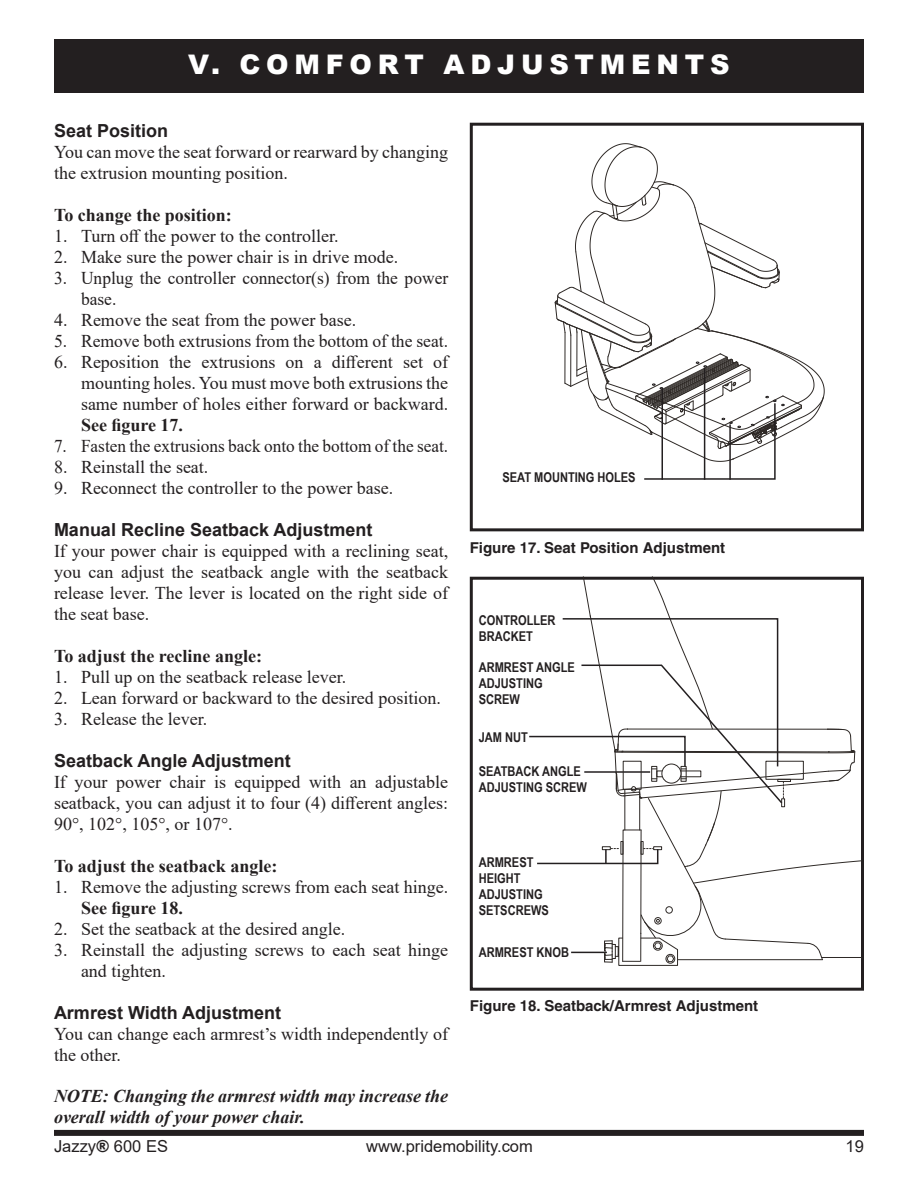
<style>
.page{position:relative;width:918px;height:1188px;background:#fff}
.page>*{position:absolute;margin:0;border:0;box-sizing:border-box;transform-origin:0 0}
.t1{font:900 27px "Arial";letter-spacing:.215em;color:#fff}
.t2{font:18px/21px "Times New Roman";color:#231f20}
.t3{font:700 18px "Times New Roman";color:#231f20}
.t4{font:700 18px "Arial";color:#231f20}
.t5{font:italic 700 18px/21px "Times New Roman";color:#231f20}
.t6{font:18px "Times New Roman";color:#231f20;scale:.96 1}
.t7{font:16.5px "Arial";color:#231f20}
.t8{font:700 15px "Helvetica";color:#231f20}
.t9{font:700 13.5px/16.2px "Arial Narrow";color:#231f20}
.s1{font-weight:900}
</style>
<div class="page">
<div style="left:54px;top:39px;width:810px;height:54px;background:#231f20"></div>
<div style="left:54px;top:1130px;width:810px;height:6px;background:#231f20"></div>
<div style="left:470px;top:123px;width:394px;height:408px;border:3px solid #231f20"></div>
<div style="left:470px;top:577px;width:394px;height:414px;border:3px solid #231f20"></div>
<svg style="left:554px;top:143px;width:271px;height:337px"></svg>
<hr style="left:729px;top:424px;width:2px;height:56px;background:#231f20">
<hr style="left:704px;top:368px;width:1px;height:112px;background:#231f20">
<hr style="left:662px;top:388px;width:1px;height:92px;background:#231f20">
<svg style="left:528px;top:577px;width:334px;height:389px"></svg>
<h1 class="t1" style="left:188px;top:45px;width:543px">V. COMFORT ADJUSTMENTS</h1>
<p class="t4" style="left:54px;top:118px;width:116px">Seat Position</p>
<p class="t2" style="left:54px;top:141px;width:396px">You can move the seat forward or rearward by changing the extrusion mounting position.</p>
<p class="t3" style="left:54px;top:202px;width:179px">To change the position:</p>
<p class="t2" style="left:54px;top:225px;width:286px">1. Turn off the power to the controller.</p>
<p class="t2" style="left:54px;top:246px;width:346px">2. Make sure the power chair is in drive mode.</p>
<p class="t2" style="left:81px;top:267px;width:369px;text-indent:-27px">3. Unplug the controller connector(s) from the power base.</p>
<p class="t2" style="left:54px;top:309px;width:304px">4. Remove the seat from the power base.</p>
<p class="t2" style="left:54px;top:330px;width:396px">5. Remove both extrusions from the bottom of the seat.</p>
<p class="t2" style="left:81px;top:351px;width:369px;text-align:justify;text-indent:-27px">6. Reposition the extrusions on a different set of mounting holes. You must move both extrusions the same number of holes either forward or backward.</p>
<p class="t3" style="left:81px;top:412px;width:104px">See figure 17.</p>
<p class="t6" style="left:54px;top:434px;width:412px">7. Fasten the extrusions back onto the bottom of the seat.</p>
<p class="t2" style="left:54px;top:456px;width:156px">8. Reinstall the seat.</p>
<p class="t2" style="left:54px;top:477px;width:341px">9. Reconnect the controller to the power base.</p>
<p class="t4" style="left:54px;top:517px;width:320px">Manual Recline Seatback Adjustment</p>
<p class="t2" style="left:54px;top:540px;width:396px;text-align:justify">If your power chair is equipped with a reclining seat, you can adjust the seatback angle with the seatback release lever. The lever is located on the right side of the seat base.</p>
<p class="t3" style="left:54px;top:643px;width:210px">To adjust the recline angle:</p>
<p class="t2" style="left:54px;top:666px;width:294px">1. Pull up on the seatback release lever.</p>
<p class="t2" style="left:54px;top:687px;width:388px">2. Lean forward or backward to the desired position.</p>
<p class="t2" style="left:54px;top:708px;width:155px">3. Release the lever.</p>
<p class="t4" style="left:54px;top:748px;width:238px">Seatback Angle Adjustment</p>
<p class="t2" style="left:54px;top:771px;width:396px;text-align:justify">If your power chair is equipped with an adjustable seatback, you can adjust it to four (4) different angles:<br>90°, 102°, 105°, or 107°.</p>
<p class="t3" style="left:54px;top:853px;width:225px">To adjust the seatback angle:</p>
<p class="t2" style="left:54px;top:876px;width:396px">1. Remove the adjusting screws from each seat hinge.</p>
<p class="t3" style="left:81px;top:895px;width:104px">See figure 18.</p>
<p class="t2" style="left:54px;top:918px;width:293px">2. Set the seatback at the desired angle.</p>
<p class="t2" style="left:81px;top:939px;width:369px;text-indent:-27px">3. Reinstall the adjusting screws to each seat hinge and tighten.</p>
<p class="t4" style="left:54px;top:1000px;width:229px">Armrest Width Adjustment</p>
<p class="t2" style="left:54px;top:1023px;width:396px">You can change each armrest’s width independently of the other.</p>
<p class="t5" style="left:54px;top:1085px;width:396px">NOTE: Changing the armrest width may increase the overall width of your power chair.</p>
<p class="t9" style="left:502px;top:469px;width:135px">SEAT MOUNTING HOLES</p>
<p class="t8" style="left:470px;top:539px;width:257px">Figure 17. Seat Position Adjustment</p>
<p class="t9" style="left:479px;top:611px;width:78px">CONTROLLER<br>BRACKET</p>
<p class="t9" style="left:479px;top:658px;width:98px">ARMREST ANGLE<br>ADJUSTING<br>SCREW</p>
<p class="t9" style="left:479px;top:728px;width:51px">JAM NUT</p>
<p class="t9" style="left:479px;top:763px;width:110px">SEATBACK ANGLE<br>ADJUSTING SCREW</p>
<p class="t9" style="left:479px;top:853px;width:72px">ARMREST<br>HEIGHT<br>ADJUSTING<br>SETSCREWS</p>
<p class="t9" style="left:479px;top:943px;width:92px">ARMREST KNOB</p>
<p class="t8" style="left:470px;top:997px;width:290px">Figure 18. Seatback/Armrest Adjustment</p>
<p class="t7" style="left:54px;top:1134px;width:116px">Jazzy<span class="s1">®</span> 600 ES</p>
<p class="t7" style="left:366px;top:1134px;width:168px">www.pridemobility.com</p>
<p class="t7" style="left:846px;top:1134px;width:20px">19</p>
</div>
